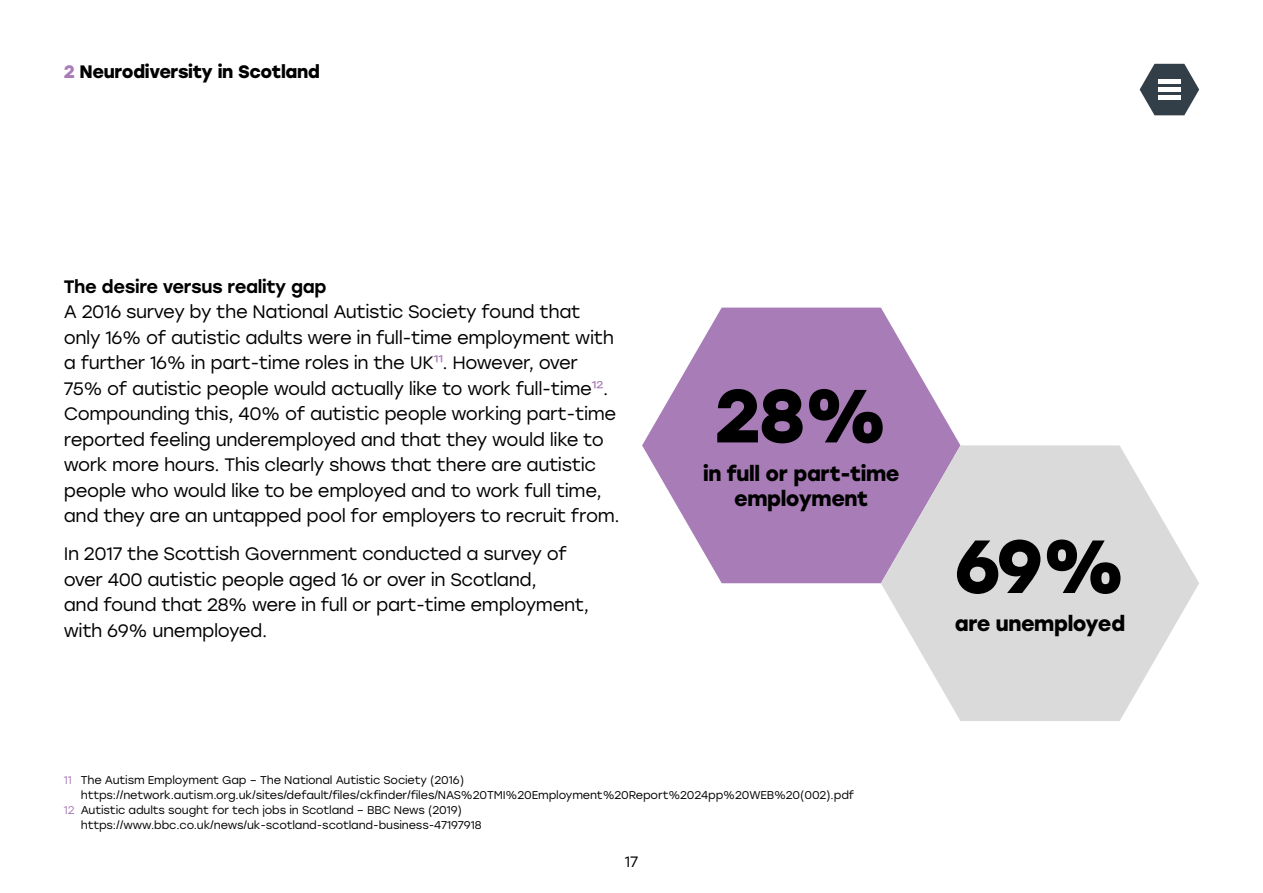
<style>
.page{position:relative;width:1263px;height:893px;background:#fff}
.page>*{position:absolute;margin:0;border:0;box-sizing:border-box;transform-origin:0 0}
.t1{font:700 75px "Stolzl";color:#000}
.t2{font:700 21px "Stolzl";letter-spacing:-.02em;color:#000}
.t3{font:18px/25.5px "Stolzl";letter-spacing:-.02em;color:#000}
.t4{font:700 18px "Stolzl";letter-spacing:-.02em;color:#000}
.t5{font:500 18px "Stolzl";letter-spacing:-.02em;color:#000}
.t6{font:15px "Stolzl";color:#000}
.t7{font:11.25px "Stolzl";letter-spacing:-.01em;color:#000}
.s1{color:#a87cb7}
</style>
<div class="page">
<svg style="left:1140px;top:64px;width:59px;height:51px"></svg>
<hr style="left:1158px;top:79px;width:23px;height:4px;background:#fff">
<hr style="left:1158px;top:96px;width:23px;height:4px;background:#fff">
<hr style="left:1158px;top:88px;width:23px;height:4px;background:#fff">
<svg style="left:642px;top:308px;width:318px;height:275px;fill:#a87cb7"></svg>
<svg style="left:881px;top:445px;width:318px;height:276px;fill:#dadada"></svg>
<p class="t4" style="left:64px;top:58px;width:258px"><span class="s1">2</span> Neurodiversity in Scotland</p>
<p class="t5" style="left:64px;top:273px;width:264px">The desire versus reality gap</p>
<p class="t3" style="left:64px;top:298px;width:557px">A 2016 survey by the National Autistic Society found that only 16% of autistic adults were in full-time employment with a further 16% in part-time roles in the UK<span class="s1">11</span>. However, over 75% of autistic people would actually like to work full-time<span class="s1">12</span>.<br>Compounding this, 40% of autistic people working part-time reported feeling underemployed and that they would like to work more hours. This clearly shows that there are autistic people who would like to be employed and to work full time, and they are an untapped pool for employers to recruit from.</p>
<p class="t3" style="left:64px;top:541px;width:527px">In 2017 the Scottish Government conducted a survey of over 400 autistic people aged 16 or over in Scotland,<br>and found that 28% were in full or part-time employment, with 69% unemployed.</p>
<h1 class="t1" style="left:715px;top:362px;width:175px">28%</h1>
<p class="t2" style="left:703px;top:458px;width:198px">in full or part-time</p>
<p class="t2" style="left:734px;top:484px;width:136px">employment</p>
<p class="t7" style="left:64px;top:772px;width:402px"><span class="s1">11</span> The Autism Employment Gap – The National Autistic Society (2016)</p>
<p class="t7" style="left:81px;top:787px;width:775px">https://network.autism.org.uk/sites/default/files/ckfinder/files/NAS%20TMI%20Employment%20Report%2024pp%20WEB%20(002).pdf</p>
<p class="t7" style="left:64px;top:802px;width:400px"><span class="s1">12</span> Autistic adults sought for tech jobs in Scotland – BBC News (2019)</p>
<p class="t7" style="left:81px;top:817px;width:402px">https://www.bbc.co.uk/news/uk-scotland-scotland-business-47197918</p>
<p class="t6" style="left:625px;top:851px;width:15px">17</p>
<h1 class="t1" style="left:954px;top:512px;width:173px">69%</h1>
<p class="t2" style="left:955px;top:609px;width:172px">are unemployed</p>
</div>
